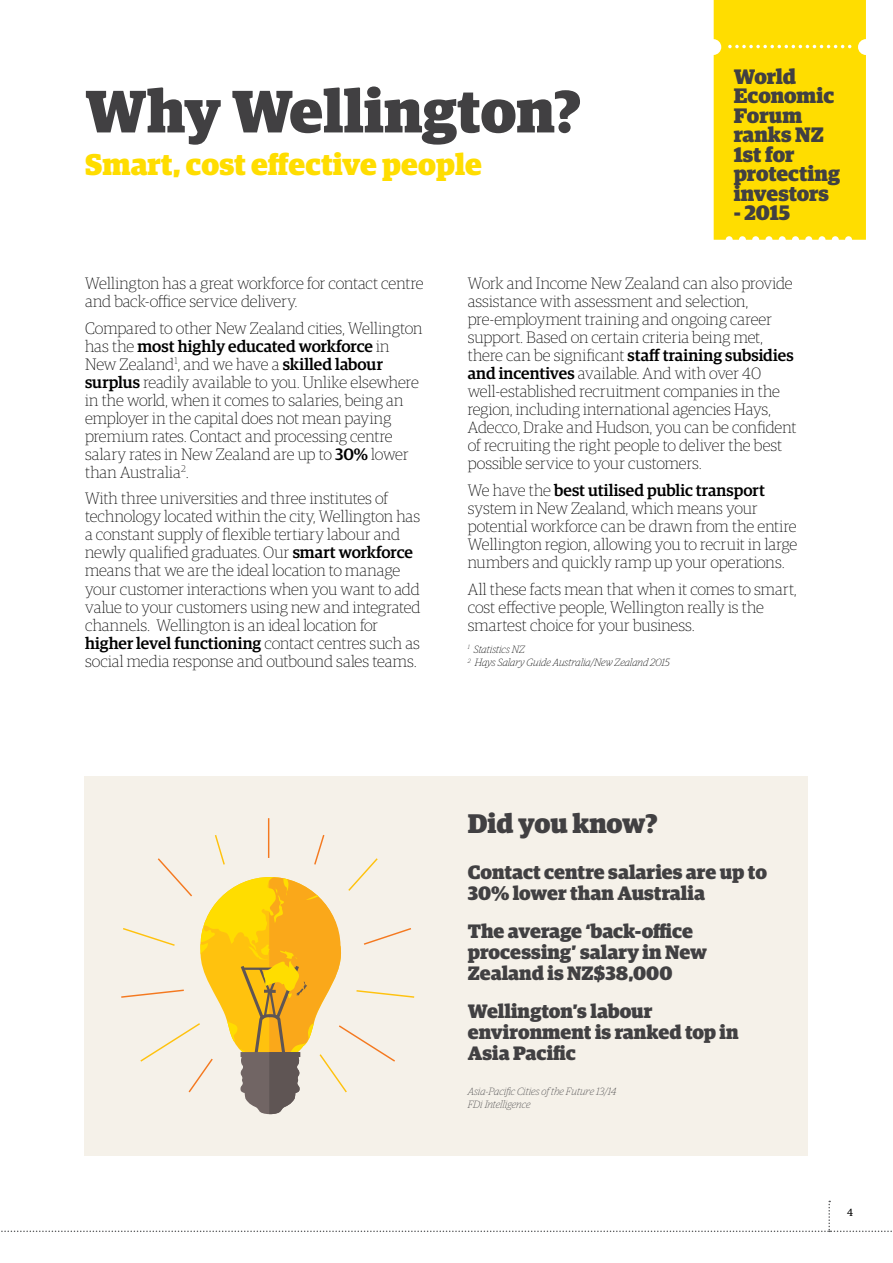
<style>
.page{position:relative;width:893px;height:1263px;background:#fff}
.page>*{position:absolute;margin:0;border:0;box-sizing:border-box;transform-origin:0 0}
.t1{font:900 60px "Guardian Egyp";color:#414042}
.t2{font:900 30px "Guardian Egyp";color:#fd0}
.t3{font:900 27px "Guardian Egyp";letter-spacing:-.01em;color:#414042}
.t4{font:900 21px/19.5px "Guardian Egyp";letter-spacing:-.005em;color:#414042}
.t5{font:900 19.5px/21px "Guardian Egyp";color:#414042}
.t6{font:100 16.5px/18px "Guardian Egyp";letter-spacing:-.005em;color:#000}
.t7{font:italic 100 10.5px/13.5px "Guardian Egyp";letter-spacing:.005em;color:#000}
.t8{font:italic 100 10.5px/13.5px "Guardian Egyp";letter-spacing:.005em;color:#414042}
.t9{font:10.5px "Guardian Egyp";color:#000}
.s1{font-weight:500}
</style>
<div class="page">
<svg style="left:1px;top:1201px;width:891px;height:31px"></svg>
<div style="left:85px;top:776px;width:723px;height:380px;background:#f5f1e9"></div>
<div style="left:714px;top:0;width:152px;height:240px;background:#fd0"></div>
<svg style="left:121px;top:818px;width:294px;height:296px"></svg>
<h1 class="t1" style="left:85px;top:64px;width:498px">Why Wellington?</h1>
<h2 class="t2" style="left:85px;top:141px;width:398px">Smart, cost effective people</h2>
<p class="t4" style="left:734px;top:64px;width:108px">World<br>Economic<br>Forum ranks NZ<br>1st for protecting investors</p>
<p class="t4" style="left:734px;top:201px;width:58px">- 2015</p>
<p class="t6" style="left:85px;top:274px;width:340px">Wellington has a great workforce for contact centre and back-office service delivery.</p>
<p class="t6" style="left:85px;top:318px;width:339px">Compared to other New Zealand cities, Wellington has the <span class="s1">most highly educated workforce</span> in New Zealand<sup>1</sup>, and we have a <span class="s1">skilled labour surplus</span> readily available to you. Unlike elsewhere in the world, when it comes to salaries, being an employer in the capital does not mean paying premium rates. Contact and processing centre salary rates in New Zealand are up to <span class="s1">30%</span> lower than Australia<sup>2</sup>.</p>
<p class="t6" style="left:85px;top:489px;width:337px">With three universities and three institutes of technology located within the city, Wellington has a constant supply of flexible tertiary labour and newly qualified graduates. Our <span class="s1">smart workforce </span>means that we are the ideal location to manage your customer interactions when you want to add value to your customers using new and integrated channels. Wellington is an ideal location for <span class="s1">higher level functioning</span> contact centres such as social media response and outbound sales teams.</p>
<p class="t6" style="left:468px;top:274px;width:330px">Work and Income New Zealand can also provide assistance with assessment and selection, pre-employment training and ongoing career support. Based on certain criteria being met, there can be significant <span class="s1">staff training subsidies and incentives</span> available. And with over 40 well-established recruitment companies in the region, including international agencies Hays, Adecco, Drake and Hudson, you can be confident of recruiting the right people to deliver the best possible service to your customers.</p>
<p class="t6" style="left:468px;top:480px;width:331px">We have the <span class="s1">best utilised public transport </span>system in New Zealand, which means your potential workforce can be drawn from the entire Wellington region, allowing you to recruit in large numbers and quickly ramp up your operations.</p>
<p class="t6" style="left:468px;top:579px;width:330px">All these facts mean that when it comes to smart, cost effective people, Wellington really is the smartest choice for your business.</p>
<p class="t7" style="left:468px;top:642px;width:204px"><sup>1</sup> Statistics NZ<br><sup>2</sup> Hays Salary Guide Australia/New Zealand 2015</p>
<h3 class="t3" style="left:468px;top:802px;width:192px">Did you know?</h3>
<p class="t5" style="left:468px;top:860px;width:301px">Contact centre salaries are up to<br>30% lower than Australia</p>
<p class="t5" style="left:468px;top:919px;width:241px">The average ‘back-office processing’ salary in New<br>Zealand is NZ$38,000</p>
<p class="t5" style="left:468px;top:999px;width:272px">Wellington’s labour environment is ranked top in<br>Asia Pacific</p>
<p class="t8" style="left:468px;top:1084px;width:150px">Asia-Pacific Cities of the Future 13/14<br>FDi Intelligence</p>
<p class="t9" style="left:847px;top:1205px;width:7px">4</p>
</div>
